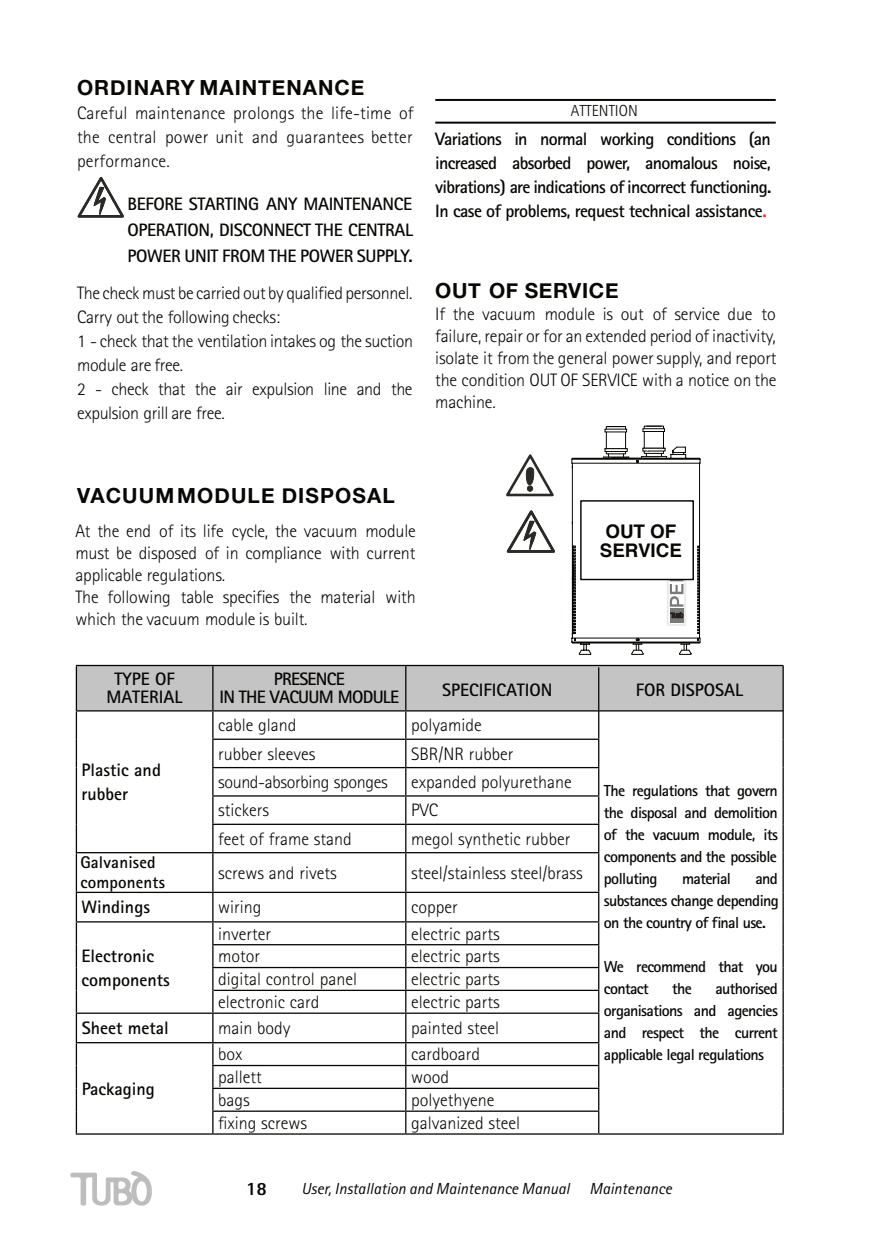
<style>
.page{position:relative;width:875px;height:1241px;background:#fff}
.page>*{position:absolute;margin:0;border:0;box-sizing:border-box;transform-origin:0 0}
.t1{font:700 20.8px "Helvetica Neue";letter-spacing:.045em;color:#080704}
.t2{font:700 18.8px/18.8px "Helvetica";color:#080704}
.t3{font:800 18.8px "Rotis Sans Serif Std";color:#080704}
.t4{font:300 18px/22px "Rotis Sans Serif Std";letter-spacing:-.01em;color:#080704;text-align:justify}
.t5{font:700 18px/24px "Rotis Sans Serif Std";letter-spacing:-.02em;color:#080704;text-align:justify}
.t6{font:700 18px/24px "Rotis Sans Serif Std";color:#080704}
.t7{font:700 18px/18px "Rotis Sans Serif Std";letter-spacing:-.04em;color:#080704;text-align:center}
.t8{font:700 17px/20px "Rotis Sans Serif Std";letter-spacing:.01em;color:#080704}
.t9{font:700 16px/22px "Rotis Sans Serif Std";letter-spacing:-.04em;color:#080704;text-align:justify}
.t10{font:italic 16px "Rotis Sans Serif Std";color:#080704}
.t11{font:300 16px "Rotis Sans Serif Std";color:#080704}
.s1{color:#ee2225}
</style>
<div class="page">
<svg style="left:70px;top:1171px;width:82px;height:34px"></svg>
<hr style="left:782px;top:852px;width:1px;height:40px;background:#080704">
<svg style="left:782px;top:892px;width:1px;height:241px"></svg>
<hr style="left:598px;top:1133px;width:185px;height:1px;background:#080704">
<svg style="left:76px;top:665px;width:707px;height:187px"></svg>
<hr style="left:76px;top:852px;width:137px;height:1px;background:#080704">
<hr style="left:76px;top:853px;width:1px;height:38px;background:#080704">
<hr style="left:213px;top:852px;width:192px;height:1px;background:#080704">
<hr style="left:212px;top:853px;width:1px;height:38px;background:#080704">
<hr style="left:405px;top:852px;width:194px;height:1px;background:#080704">
<hr style="left:405px;top:853px;width:1px;height:38px;background:#080704">
<hr style="left:598px;top:853px;width:1px;height:38px;background:#080704">
<hr style="left:76px;top:891px;width:137px;height:2px;background:#080704">
<hr style="left:213px;top:891px;width:192px;height:2px;background:#080704">
<hr style="left:405px;top:891px;width:194px;height:2px;background:#080704">
<hr style="left:76px;top:921px;width:137px;height:1px;background:#080704">
<hr style="left:213px;top:921px;width:192px;height:1px;background:#080704">
<hr style="left:212px;top:944px;width:193px;height:1px;background:#080704">
<hr style="left:213px;top:989px;width:192px;height:2px;background:#080704">
<hr style="left:76px;top:1012px;width:137px;height:1px;background:#080704">
<hr style="left:213px;top:1012px;width:192px;height:1px;background:#080704">
<hr style="left:76px;top:1042px;width:137px;height:1px;background:#080704">
<hr style="left:213px;top:1042px;width:192px;height:1px;background:#080704">
<hr style="left:405px;top:1042px;width:194px;height:1px;background:#080704">
<hr style="left:212px;top:1064px;width:193px;height:2px;background:#080704">
<hr style="left:405px;top:1064px;width:194px;height:2px;background:#080704">
<hr style="left:212px;top:1087px;width:193px;height:2px;background:#080704">
<hr style="left:405px;top:1087px;width:194px;height:2px;background:#080704">
<svg style="left:76px;top:893px;width:1px;height:240px"></svg>
<hr style="left:212px;top:1110px;width:193px;height:1px;background:#080704">
<hr style="left:405px;top:1110px;width:194px;height:1px;background:#080704">
<hr style="left:76px;top:1133px;width:137px;height:1px;background:#080704">
<hr style="left:213px;top:1133px;width:192px;height:1px;background:#080704">
<hr style="left:405px;top:1133px;width:193px;height:1px;background:#080704">
<hr style="left:405px;top:921px;width:194px;height:1px;background:#080704">
<hr style="left:405px;top:944px;width:194px;height:1px;background:#080704">
<hr style="left:405px;top:989px;width:194px;height:2px;background:#080704">
<hr style="left:405px;top:1012px;width:194px;height:1px;background:#080704">
<hr style="left:212px;top:966px;width:193px;height:2px;background:#080704">
<svg style="left:212px;top:893px;width:1px;height:240px"></svg>
<hr style="left:405px;top:966px;width:194px;height:2px;background:#080704">
<svg style="left:405px;top:893px;width:1px;height:240px"></svg>
<svg style="left:598px;top:893px;width:1px;height:240px"></svg>
<svg style="left:77px;top:177px;width:47px;height:41px"></svg>
<hr style="left:435px;top:99px;width:340px;height:2px;background:#080704">
<hr style="left:435px;top:122px;width:340px;height:1px;background:#080704">
<svg style="left:571px;top:425px;width:129px;height:230px"></svg>
<svg style="left:506px;top:510px;width:49px;height:43px"></svg>
<svg style="left:506px;top:454px;width:48px;height:43px"></svg>
<div style="left:580px;top:500px;width:113px;height:80px;background:#fff;border:1px solid #080704"></div>
<p class="t1" style="left:77px;top:74px;width:289px">ORDINARY MAINTENANCE</p>
<p class="t4" style="left:77px;top:103px;width:338px;line-height:24px">Careful maintenance prolongs the life-time of the central power unit and guarantees better performance.</p>
<p class="t5" style="left:128px;top:193px;width:287px;line-height:26px">BEFORE STARTING ANY MAINTENANCE OPERATION, DISCONNECT THE CENTRAL POWER UNIT FROM THE POWER SUPPLY.</p>
<p class="t4" style="left:77px;top:283px;width:337px;line-height:24px;text-align:left">The check must be carried out by qualified personnel.<br>Carry out the following checks:<br>1 - check that the ventilation intakes og the suction module are free.<br>2 - check that the air expulsion line and the expulsion grill are free.</p>
<p class="t11" style="left:570px;top:105px;width:68px">ATTENTION</p>
<p class="t5" style="left:435px;top:130px;width:337px">Variations in normal working conditions (an increased absorbed power, anomalous noise, vibrations) are indications of incorrect functioning.<br>In case of problems, request technical assistance<span class="s1">.</span></p>
<p class="t1" style="left:435px;top:278px;width:185px">OUT OF SERVICE</p>
<p class="t4" style="left:435px;top:305px;width:343px">If the vacuum module is out of service due to failure, repair or for an extended period of inactivity, isolate it from the general power supply, and report the condition OUT OF SERVICE with a notice on the machine.</p>
<p class="t1" style="left:77px;top:483px;width:319px">VACUUM MODULE DISPOSAL</p>
<p class="t4" style="left:75px;top:522px;width:342px;text-align:left">At the end of its life cycle, the vacuum module must be disposed of in compliance with current applicable regulations.<br>The following table specifies the material with which the vacuum module is built.</p>
<p class="t2" style="left:599px;top:523px;width:83px">OUT OF<br>SERVICE</p>
<p class="t6" style="left:107px;top:673px;width:77px;line-height:18px;text-align:center">TYPE OF<br>MATERIAL</p>
<p class="t7" style="left:219px;top:673px;width:181px">PRESENCE<br>IN THE VACUUM MODULE</p>
<p class="t6" style="left:442px;top:680px;width:112px">SPECIFICATION</p>
<p class="t6" style="left:635px;top:680px;width:109px">FOR DISPOSAL</p>
<p class="t6" style="left:82px;top:760px;width:81px">Plastic and rubber</p>
<p class="t4" style="left:218px;top:716px;width:80px">cable gland</p>
<p class="t4" style="left:411px;top:716px;width:72px">polyamide</p>
<p class="t4" style="left:218px;top:745px;width:99px">rubber sleeves</p>
<p class="t4" style="left:411px;top:745px;width:104px">SBR/NR rubber</p>
<p class="t4" style="left:218px;top:773px;width:171px">sound-absorbing sponges</p>
<p class="t4" style="left:411px;top:773px;width:162px">expanded polyurethane</p>
<p class="t4" style="left:218px;top:801px;width:52px">stickers</p>
<p class="t4" style="left:411px;top:801px;width:28px">PVC</p>
<p class="t4" style="left:218px;top:830px;width:135px">feet of frame stand</p>
<p class="t4" style="left:411px;top:830px;width:161px">megol synthetic rubber</p>
<p class="t8" style="left:80px;top:855px;width:86px">Galvanised components</p>
<p class="t4" style="left:218px;top:864px;width:120px">screws and rivets</p>
<p class="t4" style="left:411px;top:864px;width:173px">steel/stainless steel/brass</p>
<p class="t6" style="left:82px;top:898px;width:70px">Windings</p>
<p class="t4" style="left:218px;top:898px;width:45px">wiring</p>
<p class="t4" style="left:411px;top:898px;width:48px">copper</p>
<p class="t6" style="left:82px;top:946px;width:90px">Electronic components</p>
<p class="t4" style="left:218px;top:924px;width:55px">inverter</p>
<p class="t4" style="left:411px;top:924px;width:90px">electric parts</p>
<p class="t4" style="left:218px;top:947px;width:43px">motor</p>
<p class="t4" style="left:411px;top:947px;width:90px">electric parts</p>
<p class="t4" style="left:218px;top:970px;width:140px">digital control panel</p>
<p class="t4" style="left:411px;top:970px;width:90px">electric parts</p>
<p class="t4" style="left:218px;top:993px;width:103px">electronic card</p>
<p class="t4" style="left:411px;top:993px;width:90px">electric parts</p>
<p class="t6" style="left:82px;top:1018px;width:88px">Sheet metal</p>
<p class="t4" style="left:218px;top:1019px;width:74px">main body</p>
<p class="t4" style="left:411px;top:1019px;width:90px">painted steel</p>
<p class="t6" style="left:82px;top:1079px;width:75px">Packaging</p>
<p class="t4" style="left:218px;top:1045px;width:26px">box</p>
<p class="t4" style="left:411px;top:1045px;width:70px">cardboard</p>
<p class="t4" style="left:218px;top:1068px;width:45px">pallett</p>
<p class="t4" style="left:411px;top:1068px;width:39px">wood</p>
<p class="t4" style="left:218px;top:1091px;width:33px">bags</p>
<p class="t4" style="left:411px;top:1091px;width:85px">polyethyene</p>
<p class="t4" style="left:218px;top:1114px;width:90px">fixing screws</p>
<p class="t4" style="left:411px;top:1114px;width:111px">galvanized steel</p>
<p class="t9" style="left:603px;top:782px;width:175px">The regulations that govern the disposal and demolition of the vacuum module, its components and the possible polluting</p>
<p class="t9" style="left:603px;top:870px;width:176px;text-indent:151px">and substances change depending on the country of final use.</p>
<p class="t9" style="left:603px;top:958px;width:175px">We recommend that you contact</p>
<p class="t9" style="left:681px;top:870px;width:50px">material</p>
<p class="t9" style="left:603px;top:980px;width:175px;text-indent:111px">authorised organisations and agencies and respect the current applicable legal regulations</p>
<p class="t9" style="left:672px;top:980px;width:21px">the</p>
<p class="t3" style="left:246px;top:1181px;width:22px">18</p>
<p class="t10" style="left:301px;top:1182px;width:372px">User, Installation and Maintenance Manual Maintenance</p>
</div>
